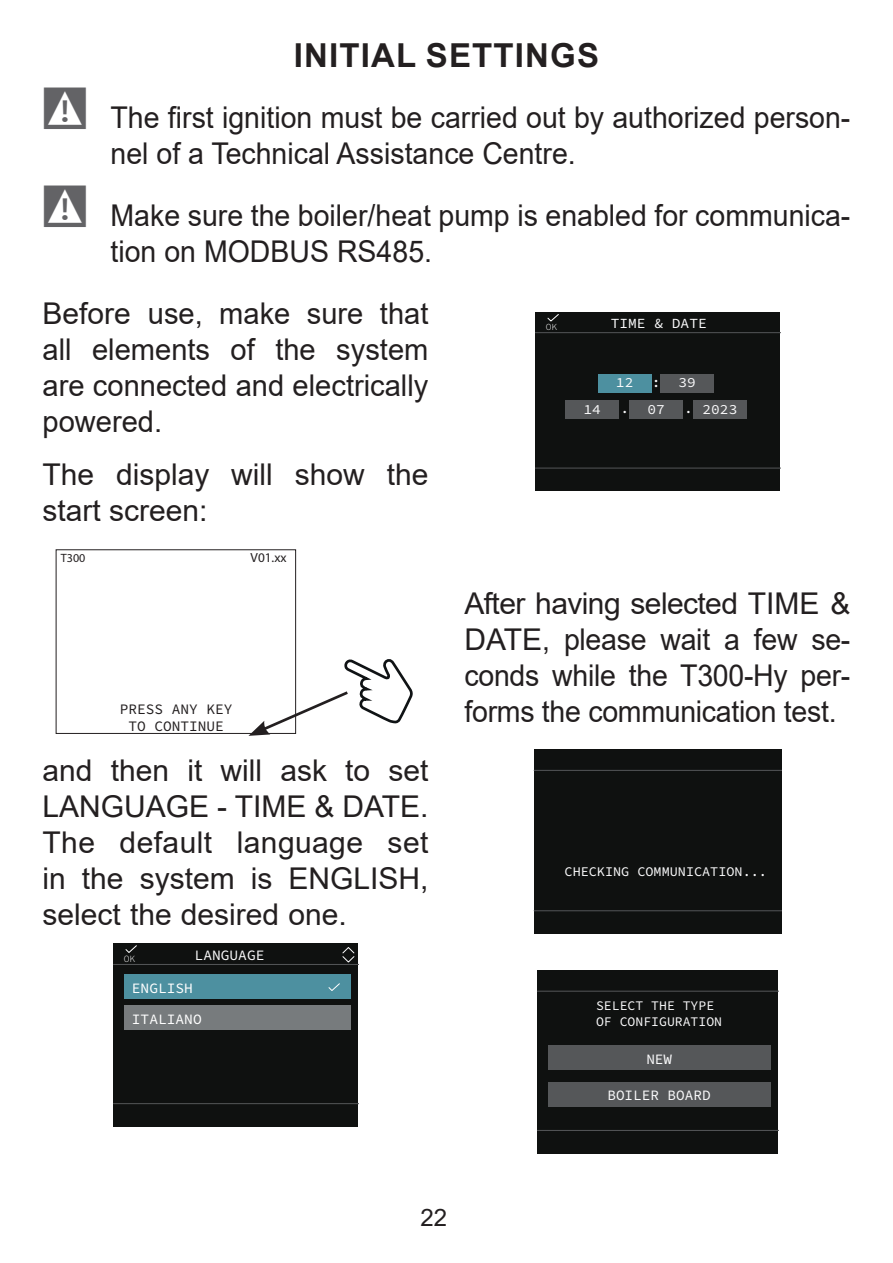
<style>
.page{position:relative;width:893px;height:1263px;background:#fff}
.page>*{position:absolute;margin:0;border:0;box-sizing:border-box;transform-origin:0 0}
.t1{font:700 33px "Arial";letter-spacing:.035em;color:#231f20}
.Testo{font:30px/36px "Arial";color:#231f20;text-align:justify}
.Testo-2{font:30px/36px "Arial";color:#231f20;scale:.95 1}
.Ancora{font:30px/36px "Arial";letter-spacing:-.01em;color:#231f20;text-align:justify}
.t2{font:24px "Arial";color:#231f20}
.t3{font:14.4px "Source Code Variable";color:#fbfbfc}
.t4{font:14.4px/17.4px "Source Code Variable";color:#231f20;text-align:center}
.t5{font:14.4px "Source Code Variable";color:#fff}
.t6{font:13.8px "Source Code Variable";color:#fbfbfc;scale:1.05 1}
.t7{font:13.2px/15.9px "Source Code Variable";color:#fbfbfc}
.t8{font:13.2px "Myriad Pro";color:#231f20}
.t9{font:12px "Myriad Pro";color:#231f20}
.t10{font:9.6px "Source Code Variable";color:#fff}
.t11{font:9.3px "Source Code Variable";color:#fff;scale:1.05 1}
</style>
<div class="page">
<svg style="left:248px;top:657px;width:165px;height:79px"></svg>
<div style="left:56px;top:549px;width:240px;height:185px;border:1px solid #231f20"></div>
<div style="left:113px;top:943px;width:245px;height:184px;background:#0f1110"></div>
<hr style="left:113px;top:964px;width:245px;height:1px;background:#555759">
<hr style="left:113px;top:1103px;width:245px;height:1px;background:#555759">
<svg style="left:342px;top:947px;width:13px;height:16px"></svg>
<svg style="left:125px;top:945px;width:12px;height:8px"></svg>
<div style="left:125px;top:1005px;width:226px;height:24px;background:#777b7d"></div>
<div style="left:125px;top:975px;width:226px;height:24px;background:#4d90a0"></div>
<svg style="left:328px;top:983px;width:12px;height:8px"></svg>
<div style="left:535px;top:312px;width:245px;height:179px;background:#0f1110"></div>
<hr style="left:535px;top:332px;width:245px;height:1px;background:#555759">
<hr style="left:535px;top:468px;width:245px;height:1px;background:#555759">
<svg style="left:547px;top:314px;width:12px;height:8px"></svg>
<div style="left:598px;top:374px;width:54px;height:19px;background:#4d90a0"></div>
<div style="left:660px;top:374px;width:54px;height:19px;background:#555759"></div>
<div style="left:565px;top:400px;width:54px;height:18px;background:#555759"></div>
<div style="left:629px;top:400px;width:54px;height:18px;background:#555759"></div>
<div style="left:693px;top:400px;width:54px;height:18px;background:#555759"></div>
<div style="left:534px;top:749px;width:247px;height:185px;background:#0f1110"></div>
<hr style="left:534px;top:770px;width:247px;height:1px;background:#555759">
<hr style="left:534px;top:910px;width:247px;height:1px;background:#555759">
<div style="left:537px;top:970px;width:241px;height:183px;background:#0f1110"></div>
<hr style="left:537px;top:991px;width:241px;height:1px;background:#555759">
<hr style="left:537px;top:1130px;width:241px;height:1px;background:#555759">
<div style="left:548px;top:1082px;width:223px;height:24px;background:#555759"></div>
<div style="left:548px;top:1046px;width:223px;height:24px;background:#555759"></div>
<p class="t1" style="left:294px;top:32px;width:307px">INITIAL SETTINGS</p>
<p class="Testo-2" style="left:111px;top:100px;width:780px;text-indent:-68px"><sup>9</sup> The first ignition must be carried out by authorized person&shy;nel of a Technical Assistance Centre.</p>
<p class="Testo-2" style="left:111px;top:197px;width:780px;text-indent:-68px"><sup>9</sup> Make sure the boiler/heat pump is enabled for communica&shy;tion on MODBUS RS485.</p>
<p class="Testo" style="left:43px;top:295px;width:387px">Before use, make sure that all elements of the system are connected and electrically powered.</p>
<p class="Testo" style="left:43px;top:456px;width:387px">The display will show the start screen:</p>
<p class="t11" style="left:546px;top:320px;width:13px">OK</p>
<p class="t6" style="left:611px;top:313px;width:93px">TIME &amp; DATE</p>
<p class="t6" style="left:616px;top:373px;width:18px">12</p>
<p class="t6" style="left:652px;top:373px;width:10px">:</p>
<p class="t6" style="left:678px;top:373px;width:18px">39</p>
<p class="t6" style="left:583px;top:400px;width:18px">14</p>
<p class="t6" style="left:620px;top:398px;width:10px">.</p>
<p class="t6" style="left:647px;top:400px;width:18px">07</p>
<p class="t6" style="left:684px;top:400px;width:52px">. 2023</p>
<p class="t9" style="left:61px;top:551px;width:26px">T300</p>
<p class="t8" style="left:251px;top:550px;width:38px">V01.xx</p>
<p class="t4" style="left:120px;top:701px;width:114px">PRESS ANY KEY<br>TO CONTINUE</p>
<p class="Testo" style="left:43px;top:752px;width:387px">and then it will ask to set LANGUAGE - TIME &amp; DATE.<br>The default language set in the system is ENGLISH, select the desired one.</p>
<p class="t10" style="left:124px;top:952px;width:13px">OK</p>
<p class="t3" style="left:195px;top:944px;width:71px">LANGUAGE</p>
<p class="t5" style="left:132px;top:978px;width:63px">ENGLISH</p>
<p class="t5" style="left:132px;top:1008px;width:71px">ITALIANO</p>
<p class="Ancora" style="left:464px;top:585px;width:387px">After having selected TIME &amp; DATE, please wait a few se&shy;conds while the T300-Hy per&shy;forms the communication test.</p>
<p class="t7" style="left:565px;top:864px;width:204px">CHECKING COMMUNICATION...</p>
<p class="t7" style="left:596px;top:998px;width:128px">SELECT THE TYPE<br>OF CONFIGURATION</p>
<p class="t3" style="left:646px;top:1049px;width:27px">NEW</p>
<p class="t3" style="left:607px;top:1084px;width:105px">BOILER BOARD</p>
<p class="t2" style="left:420px;top:1200px;width:28px">22</p>
</div>
